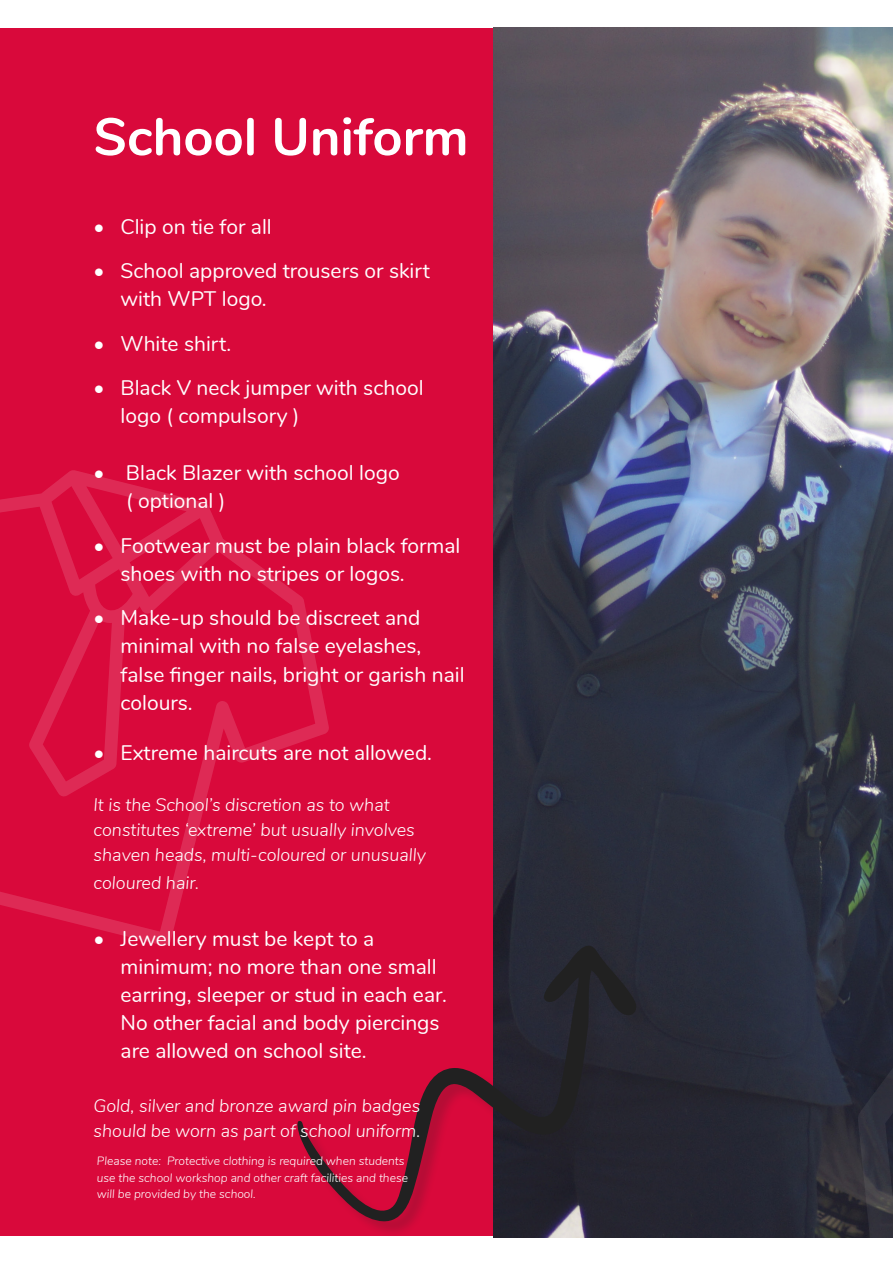
<style>
.page{position:relative;width:893px;height:1263px;background:#fff}
.page>*{position:absolute;margin:0;border:0;box-sizing:border-box;transform-origin:0 0}
.t1{font:700 52.5px "Nunito";color:#fff}
.t2{font:21px/28.2px "Nunito";color:#fff}
.t3{font:italic 300 18px/25.2px "Nunito";color:#fff}
.t4{font:italic 300 12px/16.2px "Nunito";color:#fff}
</style>
<div class="page">
<div style="left:1px;top:28px;width:892px;height:1207px;background:#d9093b"></div>
<img style="left:493px;top:28px;width:400px;height:1209px">
<div style="left:299px;top:947px;width:354px;height:291px;background:#231f20;opacity:.2"></div>
<svg style="left:297px;top:934px;width:342px;height:288px"></svg>
<svg style="left:0;top:470px;width:329px;height:476px"></svg>
<svg style="left:858px;top:714px;width:35px;height:524px;background:#2d313b"></svg>
<p class="t1" style="left:94px;top:98px;width:376px">School Uniform</p>
<p class="t2" style="left:94px;top:211px;width:180px">• Clip on tie for all</p>
<p class="t2" style="left:121px;top:256px;width:311px;text-indent:-27px">• School approved trousers or skirt with WPT logo.</p>
<p class="t2" style="left:94px;top:328px;width:139px">• White shirt.</p>
<p class="t2" style="left:121px;top:373px;width:304px;text-indent:-27px">• Black V neck jumper with school logo ( compulsory )</p>
<p class="t2" style="left:94px;top:457px;width:308px">• Black Blazer with school logo</p>
<p class="t2" style="left:126px;top:485px;width:101px">( optional )</p>
<p class="t2" style="left:121px;top:530px;width:341px;text-indent:-27px">• Footwear must be plain black formal shoes with no stripes or logos.</p>
<p class="t2" style="left:121px;top:602px;width:345px;text-indent:-27px">• Make-up should be discreet and minimal with no false eyelashes, false finger nails, bright or garish nail colours.</p>
<p class="t2" style="left:94px;top:737px;width:340px">• Extreme haircuts are not allowed.</p>
<p class="t3" style="left:94px;top:791px;width:334px">It is the School’s discretion as to what constitutes ‘extreme’ but usually involves shaven heads, multi-coloured or unusually</p>
<p class="t3" style="left:94px;top:869px;width:107px">coloured hair.</p>
<p class="t2" style="left:121px;top:923px;width:328px;text-indent:-27px">• Jewellery must be kept to a minimum; no more than one small earring, sleeper or stud in each ear.<br>No other facial and body piercings are allowed on school site.</p>
<p class="t3" style="left:94px;top:1092px;width:328px">Gold, silver and bronze award pin badges should be worn as part of school uniform.</p>
<p class="t4" style="left:97px;top:1152px;width:313px">Please note: Protective clothing is required when students use the school workshop and other craft facilities and these will be provided by the school.</p>
</div>
